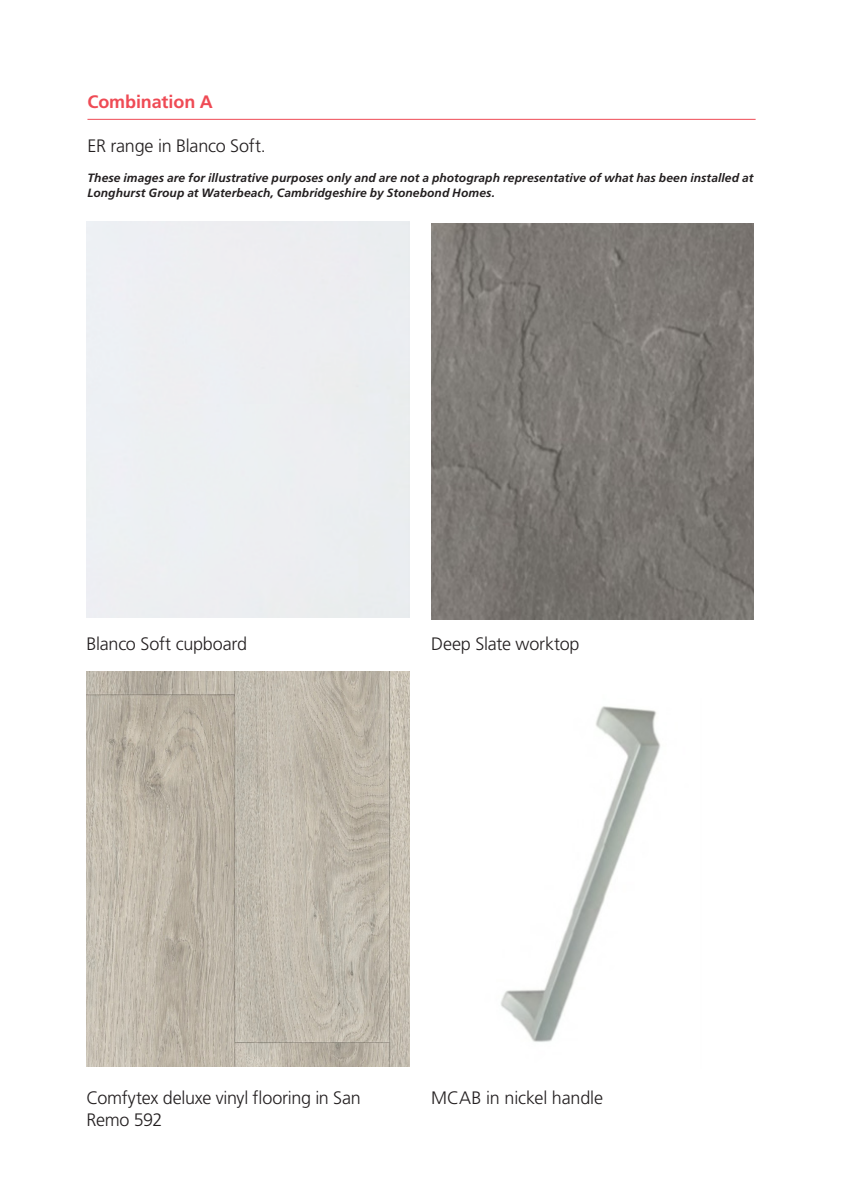
<style>
.page{position:relative;width:842px;height:1191px;background:#fff}
.page>*{position:absolute;margin:0;border:0;box-sizing:border-box;transform-origin:0 0}
.P___Body_copy{font:300 18px/21.6px "Frutiger LT Pro";letter-spacing:-.015em;color:#231f20}
.P___Heading_2{font:700 18px "Frutiger LT Pro";letter-spacing:-.005em;color:#ef4b55}
.P___Body_copy-2{font:italic 700 12px/14.4px "Frutiger LT Pro";letter-spacing:.005em;color:#231f20}
</style>
<div class="page">
<hr style="left:87px;top:119px;width:669px;height:1px;background:#ef4b55">
<img style="left:86px;top:671px;width:323px;height:395px">
<img style="left:500px;top:706px;width:161px;height:336px">
<img style="left:431px;top:224px;width:323px;height:395px">
<p class="P___Heading_2" style="left:87px;top:91px;width:127px">Combination A</p>
<p class="P___Body_copy" style="left:87px;top:135px;width:180px">ER range in Blanco Soft.</p>
<p class="P___Body_copy-2" style="left:87px;top:171px;width:667px">These images are for illustrative purposes only and are not a photograph representative of what has been installed at<br>Longhurst Group at Waterbeach, Cambridgeshire by Stonebond Homes.</p>
<p class="P___Body_copy" style="left:86px;top:632px;width:162px">Blanco Soft cupboard</p>
<p class="P___Body_copy" style="left:431px;top:632px;width:150px">Deep Slate worktop</p>
<p class="P___Body_copy" style="left:86px;top:1087px;width:276px">Comfytex deluxe vinyl flooring in San<br>Remo 592</p>
<p class="P___Body_copy" style="left:431px;top:1087px;width:173px">MCAB in nickel handle</p>
</div>
